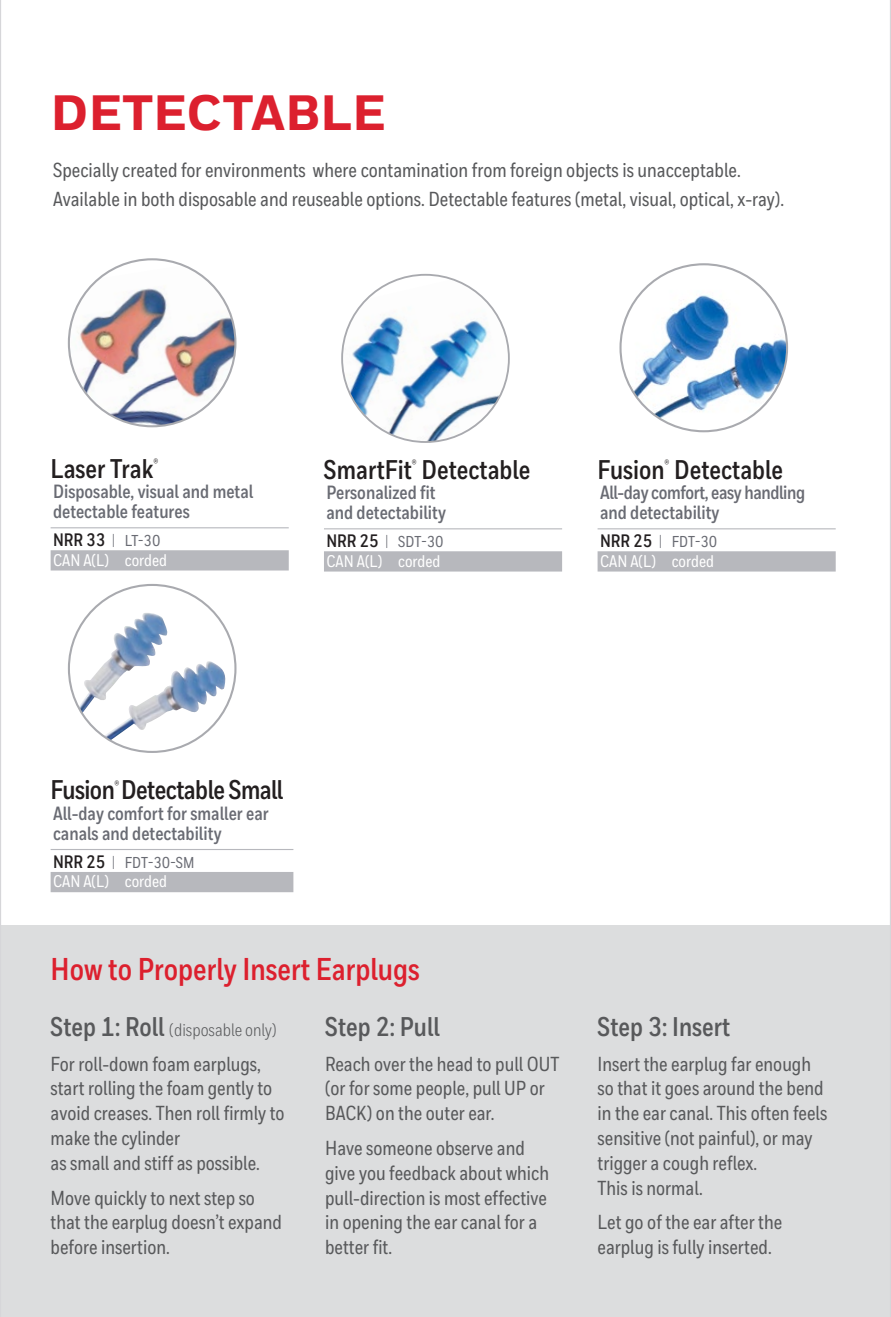
<style>
.page{position:relative;width:891px;height:1317px;background:#fff}
.page>*{position:absolute;margin:0;border:0;box-sizing:border-box;transform-origin:0 0}
._01_Product_Section{font:800 49.5px "Honeywell Sans";color:#dc202e}
.Body_copy{font:700 31.5px "Honeywell Cond";color:#dc202e}
._03_Product_Name{font:700 27px "Honeywell Cond";color:#231f20}
._03_Product_Name-2{font:700 27px "Honeywell Cond";letter-spacing:-.02em;color:#231f20}
.Body_copy-2{font:700 27px "Honeywell Cond";color:#58595b}
._02_Product_Section{font:500 20.25px/24.8px "Honeywell Cond";color:#58595b}
._05_Product_Descript{font:700 19.12px/20.2px "Honeywell Cond";color:#696b73}
._05_Product_Descript-2{font:700 19.12px/20.2px "Honeywell Cond";letter-spacing:-.02em;color:#696b73}
.Body_copy-3{font:18px "Honeywell Cond";color:#58595b}
.Product{font:700 18px "Honeywell Cond";color:#231f20}
.Product-2{font:500 16.88px "Honeywell Cond";color:#fff}
.Product-3{font:500 15.75px "Honeywell Cond";color:#696b73}
.s1{font-weight:400;font-size:15.75px;color:#696b73}
.s2{font-weight:500;font-size:15.75px;color:#696b73}
.s3{font-weight:700;font-size:18px;color:#231f20}
.s4{font-weight:400}
.s5{font-weight:700;font-size:27px}
</style>
<div class="page">
<div style="left:0;top:925px;width:891px;height:391px;background:#dcddde"></div>
<hr style="left:51px;top:527px;width:238px;height:1px;background:#b7b8bd">
<div style="left:51px;top:550px;width:238px;height:20px;background:#b7b8bd"></div>
<hr style="left:324px;top:528px;width:238px;height:1px;background:#b7b8bd">
<div style="left:324px;top:551px;width:238px;height:20px;background:#b7b8bd"></div>
<hr style="left:598px;top:528px;width:238px;height:1px;background:#b7b8bd">
<div style="left:598px;top:551px;width:238px;height:20px;background:#b7b8bd"></div>
<hr style="left:51px;top:848px;width:242px;height:2px;background:#b7b8bd">
<div style="left:51px;top:871px;width:242px;height:21px;background:#b7b8bd"></div>
<img style="left:69px;top:265px;width:166px;height:161px">
<img style="left:342px;top:279px;width:167px;height:163px">
<img style="left:622px;top:274px;width:165px;height:157px">
<img style="left:78px;top:612px;width:149px;height:128px">
<hr style="left:890px;top:0;width:1px;height:1316px;background:#d6d6d9">
<hr style="left:0;top:0;width:1px;height:1316px;background:#d6d6d9">
<p class="_01_Product_Section" style="left:51px;top:82px;width:337px">DETECTABLE</p>
<p class="_02_Product_Section" style="left:53px;top:156px;width:733px;line-height:29.2px">Specially created for environments where contamination from foreign objects is unacceptable.<br>Available in both disposable and reuseable options. Detectable features (metal, visual, optical, x-ray).</p>
<p class="_03_Product_Name" style="left:51px;top:452px;width:109px">Laser Trak<sup>®</sup></p>
<p class="_05_Product_Descript" style="left:53px;top:481px;width:202px">Disposable, visual and metal detectable features</p>
<p class="Product" style="left:53px;top:529px;width:109px">NRR 33 <span class="s1">|</span> <span class="s2">LT-30</span></p>
<p class="Product-2" style="left:53px;top:549px;width:116px">CAN A(L) corded</p>
<p class="_03_Product_Name" style="left:324px;top:453px;width:208px">SmartFit<sup>®</sup> Detectable</p>
<p class="_05_Product_Descript" style="left:326px;top:482px;width:121px">Personalized fit and detectability</p>
<p class="Product-3" style="left:326px;top:532px;width:119px"><span class="s3">NRR 25</span> <span class="s4">|</span> SDT-30</p>
<p class="Product-2" style="left:326px;top:550px;width:116px">CAN A(L) corded</p>
<p class="_03_Product_Name" style="left:598px;top:453px;width:187px">Fusion<sup>®</sup> Detectable</p>
<p class="_05_Product_Descript-2" style="left:600px;top:482px;width:207px">All-day comfort, easy handling and detectability</p>
<p class="Product-3" style="left:600px;top:532px;width:119px"><span class="s3">NRR 25</span> <span class="s4">|</span> FDT-30</p>
<p class="Product-2" style="left:600px;top:550px;width:116px">CAN A(L) corded</p>
<p class="_03_Product_Name-2" style="left:51px;top:773px;width:234px">Fusion<sup>®</sup> Detectable Small</p>
<p class="_05_Product_Descript" style="left:53px;top:803px;width:217px">All-day comfort for smaller ear canals and detectability</p>
<p class="Product-3" style="left:53px;top:852px;width:143px"><span class="s3">NRR 25</span> <span class="s4">|</span> FDT-30-SM</p>
<p class="Product-2" style="left:53px;top:871px;width:116px">CAN A(L) corded</p>
<p class="Body_copy" style="left:51px;top:949px;width:371px">How to Properly Insert Earplugs</p>
<p class="Body_copy-3" style="left:51px;top:1018px;width:228px"><span class="s5">Step 1: Roll</span> (disposable only)</p>
<p class="_02_Product_Section" style="left:51px;top:1051px;width:236px">For roll-down foam earplugs, start rolling the foam gently to avoid creases. Then roll firmly to make the cylinder<br>as small and stiff as possible.</p>
<p class="_02_Product_Section" style="left:51px;top:1185px;width:233px">Move quickly to next step so that the earplug doesn’t expand before insertion.</p>
<p class="Body_copy-2" style="left:325px;top:1009px;width:116px">Step 2: Pull</p>
<p class="_02_Product_Section" style="left:325px;top:1051px;width:236px">Reach over the head to pull OUT (or for some people, pull UP or<br>BACK) on the outer ear.</p>
<p class="_02_Product_Section" style="left:325px;top:1135px;width:226px">Have someone observe and give you feedback about which pull-direction is most effective in opening the ear canal for a better fit.</p>
<p class="Body_copy-2" style="left:598px;top:1009px;width:134px">Step 3: Insert</p>
<p class="_02_Product_Section" style="left:598px;top:1051px;width:231px">Insert the earplug far enough so that it goes around the bend in the ear canal. This often feels sensitive (not painful), or may trigger a cough reflex.<br>This is normal.</p>
<p class="_02_Product_Section" style="left:598px;top:1210px;width:186px">Let go of the ear after the earplug is fully inserted.</p>
</div>
